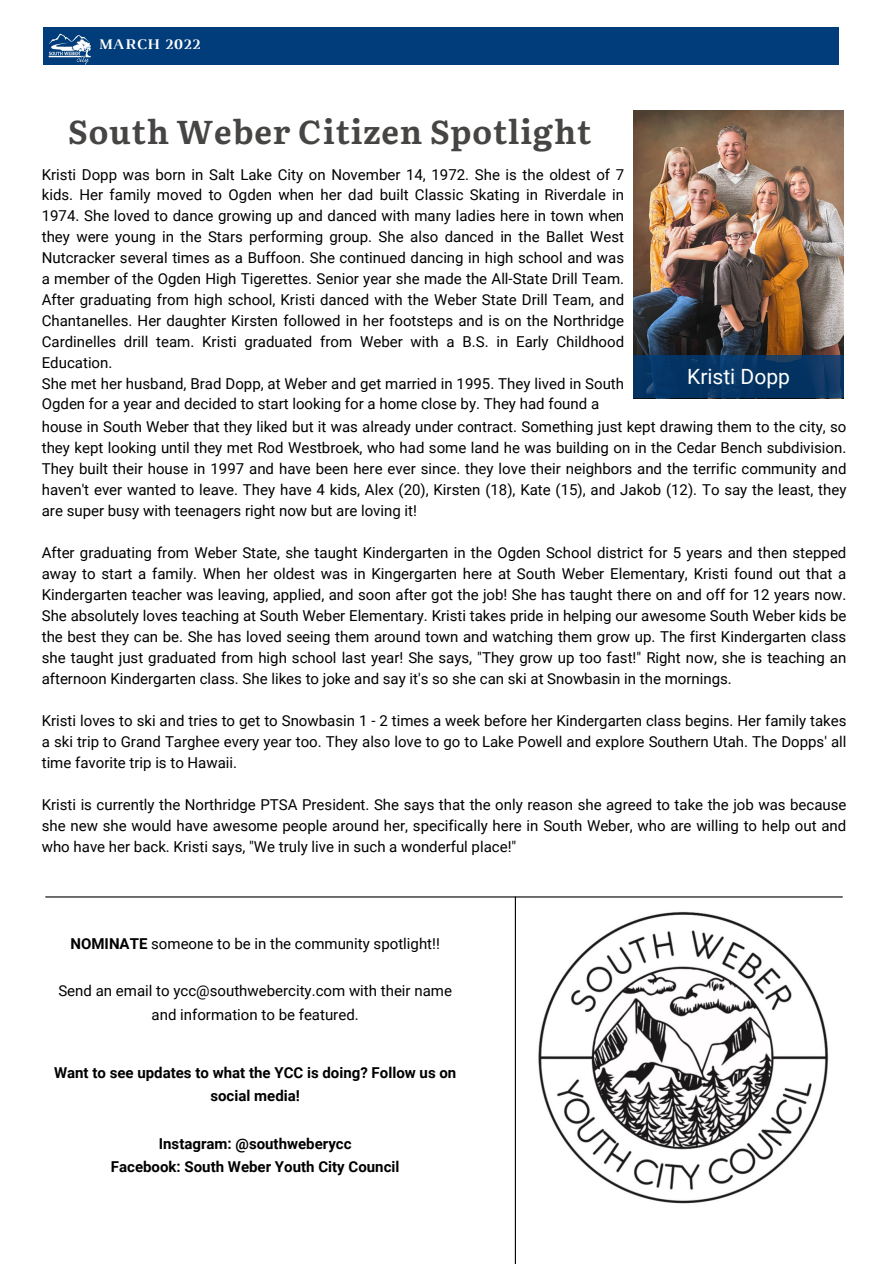
<style>
.page{position:relative;width:894px;height:1264px;background:#fff}
.page>*{position:absolute;margin:0;border:0;box-sizing:border-box;transform-origin:0 0}
.t1{font:700 33px "Literata";letter-spacing:.03em;color:#464544}
.t2{font:21px "Roboto";color:#fff}
.t3{font:15px/21px "Roboto";color:#000;text-align:justify}
.t4{font:700 15px/23.7px "Roboto";color:#000;text-align:center}
.t5{font:700 15px "Luthier";letter-spacing:.06em;color:#fff}
.s1{font-weight:700}
</style>
<div class="page">
<img style="left:633px;top:110px;width:210px;height:289px">
<svg style="left:633px;top:355px;width:210px;height:43px;fill:#053462"></svg>
<hr style="left:46px;top:896px;width:796px;height:1px;background:#000">
<hr style="left:514px;top:897px;width:2px;height:366px;background:#000">
<img style="left:538px;top:911px;width:291px;height:293px">
<div style="left:44px;top:28px;width:794px;height:36px;background:#003d7a"></div>
<img style="left:43px;top:27px;width:55px;height:38px">
<p class="t5" style="left:98px;top:39px;width:103px">MARCH 2022</p>
<p class="t1" style="left:68px;top:105px;width:524px">South Weber Citizen Spotlight</p>
<p class="t3" style="left:42px;top:164px;width:583px">Kristi Dopp was born in Salt Lake City on November 14, 1972. She is the oldest of 7 kids. Her family moved to Ogden when her dad built Classic Skating in Riverdale in 1974. She loved to dance growing up and danced with many ladies here in town when they were young in the Stars performing group. She also danced in the Ballet West Nutcracker several times as a Buffoon. She continued dancing in high school and was a member of the Ogden High Tigerettes. Senior year she made the All-State Drill Team.<br>After graduating from high school, Kristi danced with the Weber State Drill Team, and Chantanelles. Her daughter Kirsten followed in her footsteps and is on the Northridge Cardinelles drill team. Kristi graduated from Weber with a B.S. in Early Childhood Education.</p>
<p class="t3" style="left:42px;top:373px;width:583px">She met her husband, Brad Dopp, at Weber and get married in 1995. They lived in South<br>Ogden for a year and decided to start looking for a home close by. They had found a</p>
<p class="t3" style="left:42px;top:416px;width:806px">house in South Weber that they liked but it was already under contract. Something just kept drawing them to the city, so they kept looking until they met Rod Westbroek, who had some land he was building on in the Cedar Bench subdivision.<br>They built their house in 1997 and have been here ever since. they love their neighbors and the terrific community and haven't ever wanted to leave. They have 4 kids, Alex (20), Kirsten (18), Kate (15), and Jakob (12). To say the least, they are super busy with teenagers right now but are loving it!</p>
<p class="t3" style="left:42px;top:542px;width:806px">After graduating from Weber State, she taught Kindergarten in the Ogden School district for 5 years and then stepped away to start a family. When her oldest was in Kingergarten here at South Weber Elementary, Kristi found out that a Kindergarten teacher was leaving, applied, and soon after got the job! She has taught there on and off for 12 years now.<br>She absolutely loves teaching at South Weber Elementary. Kristi takes pride in helping our awesome South Weber kids be the best they can be. She has loved seeing them around town and watching them grow up. The first Kindergarten class she taught just graduated from high school last year! She says, "They grow up too fast!" Right now, she is teaching an afternoon Kindergarten class. She likes to joke and say it's so she can ski at Snowbasin in the mornings.</p>
<p class="t3" style="left:42px;top:710px;width:806px">Kristi loves to ski and tries to get to Snowbasin 1 - 2 times a week before her Kindergarten class begins. Her family takes a ski trip to Grand Targhee every year too. They also love to go to Lake Powell and explore Southern Utah. The Dopps' all time favorite trip is to Hawaii.</p>
<p class="t3" style="left:42px;top:794px;width:806px">Kristi is currently the Northridge PTSA President. She says that the only reason she agreed to take the job was because she new she would have awesome people around her, specifically here in South Weber, who are willing to help out and who have her back. Kristi says, "We truly live in such a wonderful place!"</p>
<p class="t2" style="left:687px;top:364px;width:104px">Kristi Dopp</p>
<p class="t3" style="left:70px;top:932px;width:371px"><span class="s1">NOMINATE</span> someone to be in the community spotlight!!</p>
<p class="t3" style="left:58px;top:978px;width:395px;line-height:23.7px;text-align:center">Send an email to ycc@southwebercity.com with their name and information to be featured.</p>
<p class="t4" style="left:54px;top:1060px;width:404px">Want to see updates to what the YCC is doing? Follow us on social media!</p>
<p class="t4" style="left:159px;top:1131px;width:194px">Instagram: @southweberycc</p>
<p class="t4" style="left:111px;top:1155px;width:290px">Facebook: South Weber Youth City Council</p>
</div>
